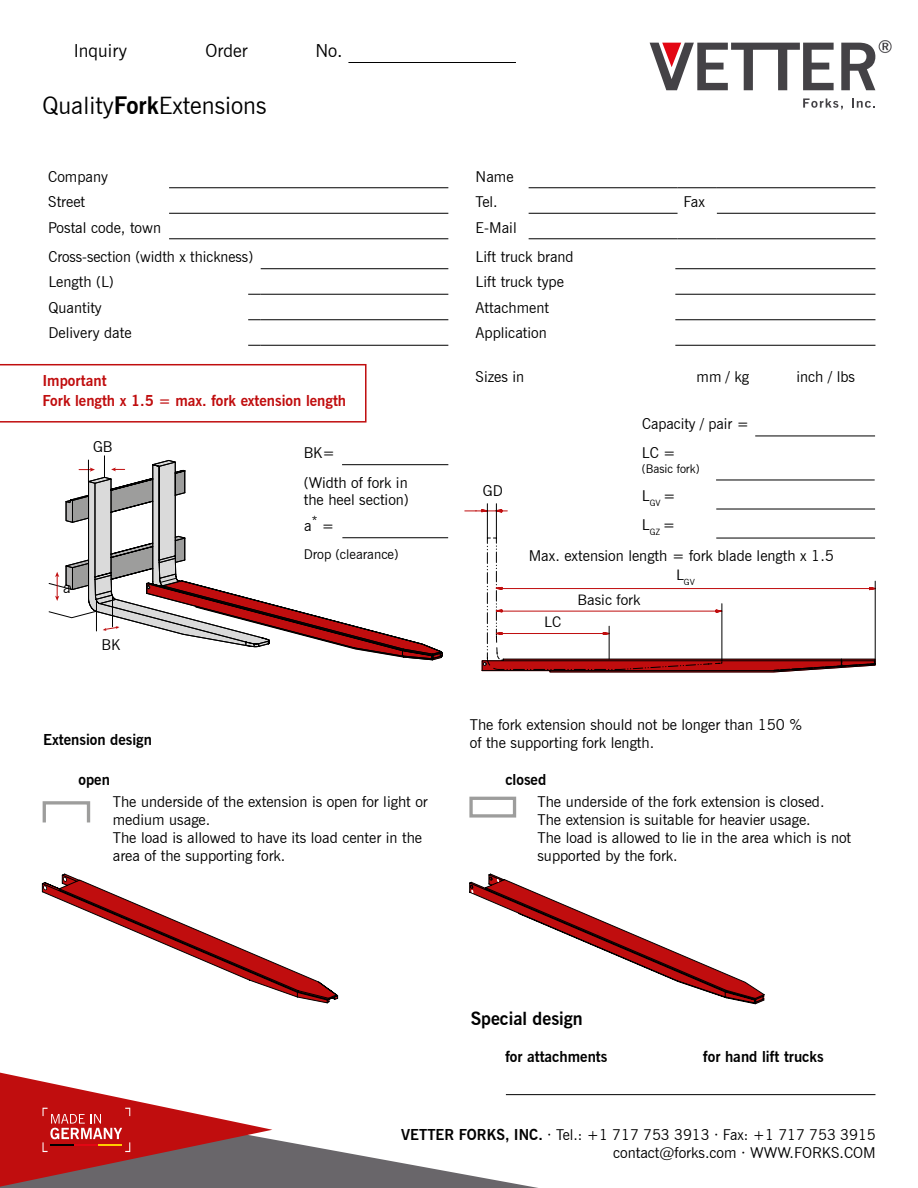
<style>
.page{position:relative;width:918px;height:1188px;background:#fff}
.page>*{position:absolute;margin:0;border:0;box-sizing:border-box;transform-origin:0 0}
.t1{font:24px "News Gothic BT";color:#000}
.t2{font:18px "News Gothic BT";color:#000}
.t3{font:700 18px "News Gothic BT";color:#000}
.t4{font:15px/18px "News Gothic BT";color:#000}
.t5{font:700 15px "News Gothic BT";color:#000}
.t6{font:700 15px "News Gothic BT";color:#c00d0e}
.t7{font:14.55px "News Gothic BT";color:#000}
.t8{font:13.5px "News Gothic BT";color:#000}
.t9{font:12px "News Gothic BT";color:#000}
.t10{font:8.55px "News Gothic BT";color:#000}
.s1{font-weight:700}
</style>
<div class="page">
<svg style="left:272px;top:1094px;width:604px;height:94px"></svg>
<svg style="left:0;top:1072px;width:272px;height:116px"></svg>
<hr style="left:50px;top:1144px;width:24px;height:2px;background:#000">
<hr style="left:75px;top:1144px;width:23px;height:2px;background:#e30613">
<hr style="left:99px;top:1144px;width:23px;height:2px;background:#fc0">
<hr style="left:348px;top:62px;width:168px;height:1px;background:#000">
<hr style="left:169px;top:187px;width:279px;height:1px;background:#000">
<hr style="left:169px;top:213px;width:279px;height:1px;background:#000">
<hr style="left:169px;top:238px;width:279px;height:1px;background:#000">
<hr style="left:529px;top:187px;width:149px;height:1px;background:#000">
<hr style="left:678px;top:187px;width:39px;height:1px;background:#000">
<hr style="left:717px;top:187px;width:158px;height:1px;background:#000">
<hr style="left:529px;top:213px;width:149px;height:1px;background:#000">
<hr style="left:529px;top:238px;width:149px;height:1px;background:#000">
<hr style="left:678px;top:238px;width:39px;height:1px;background:#000">
<hr style="left:717px;top:238px;width:158px;height:1px;background:#000">
<hr style="left:717px;top:213px;width:158px;height:1px;background:#000">
<hr style="left:675px;top:268px;width:200px;height:1px;background:#000">
<hr style="left:675px;top:294px;width:200px;height:1px;background:#000">
<hr style="left:675px;top:319px;width:200px;height:1px;background:#000">
<hr style="left:675px;top:345px;width:200px;height:1px;background:#000">
<hr style="left:261px;top:268px;width:187px;height:1px;background:#000">
<svg style="left:248px;top:294px;width:13px;height:1px"></svg>
<hr style="left:261px;top:294px;width:187px;height:1px;background:#000">
<svg style="left:248px;top:319px;width:13px;height:1px"></svg>
<hr style="left:261px;top:319px;width:187px;height:1px;background:#000">
<svg style="left:248px;top:345px;width:13px;height:1px"></svg>
<hr style="left:261px;top:345px;width:187px;height:1px;background:#000">
<svg style="left:803px;top:98px;width:40px;height:11px"></svg>
<svg style="left:852px;top:98px;width:23px;height:10px"></svg>
<svg style="left:841px;top:40px;width:51px;height:50px"></svg>
<svg style="left:650px;top:43px;width:184px;height:47px"></svg>
<div style="left:469px;top:797px;width:47px;height:21px;border:3px solid #9d9d9c"></div>
<div style="left:43px;top:801px;width:47px;height:23px;border:3px solid #9d9d9c"></div>
<hr style="left:755px;top:436px;width:120px;height:1px;background:#000">
<svg style="left:487px;top:635px;width:388px;height:24px"></svg>
<svg style="left:481px;top:659px;width:395px;height:14px;background:#8f2424"></svg>
<svg style="left:464px;top:509px;width:412px;height:126px"></svg>
<hr style="left:875px;top:581px;width:1px;height:78px;background:#000">
<hr style="left:722px;top:604px;width:1px;height:56px;background:#000">
<hr style="left:609px;top:626px;width:1px;height:33px;background:#000">
<hr style="left:496px;top:504px;width:1px;height:34px;background:#000">
<hr style="left:487px;top:504px;width:1px;height:34px;background:#000">
<hr style="left:716px;top:509px;width:159px;height:1px;background:#000">
<hr style="left:716px;top:538px;width:159px;height:1px;background:#000">
<hr style="left:716px;top:480px;width:159px;height:1px;background:#000">
<svg style="left:469px;top:873px;width:296px;height:132px"></svg>
<svg style="left:42px;top:873px;width:296px;height:130px"></svg>
<hr style="left:342px;top:464px;width:106px;height:1px;background:#000">
<hr style="left:342px;top:537px;width:106px;height:1px;background:#000">
<svg style="left:48px;top:455px;width:395px;height:206px"></svg>
<svg style="left:0;top:364px;width:367px;height:59px"></svg>
<hr style="left:506px;top:1094px;width:369px;height:1px;background:#000">
<p class="t2" style="left:74px;top:39px;width:55px">Inquiry</p>
<p class="t2" style="left:206px;top:39px;width:43px">Order</p>
<p class="t2" style="left:315px;top:39px;width:29px">No.</p>
<h1 class="t1" style="left:43px;top:91px;width:225px">Quality<span class="s1">Fork</span>Extensions</h1>
<p class="t4" style="left:48px;top:164px;width:114px;line-height:25.5px">Company<br>Street<br>Postal code, town</p>
<p class="t4" style="left:476px;top:164px;width:39px;line-height:25.5px">Name<br>Tel.</p>
<p class="t4" style="left:476px;top:213px;width:100px;line-height:29px">E-Mail<br>Lift truck brand</p>
<p class="t4" style="left:476px;top:269px;width:90px;line-height:25.5px">Lift truck type<br>Attachment<br>Application</p>
<p class="t4" style="left:48px;top:243px;width:206px;line-height:25.5px">Cross-section (width x thickness)<br>Length (L)<br>Quantity<br>Delivery date</p>
<p class="t4" style="left:684px;top:193px;width:23px">Fax</p>
<p class="t6" style="left:42px;top:372px;width:66px">Important</p>
<p class="t6" style="left:42px;top:392px;width:305px">Fork length x 1.5 = max. fork extension length</p>
<p class="t4" style="left:93px;top:437px;width:21px">GB</p>
<p class="t4" style="left:63px;top:578px;width:9px">a</p>
<p class="t4" style="left:101px;top:636px;width:20px">BK</p>
<p class="t5" style="left:43px;top:731px;width:110px">Extension design</p>
<p class="t5" style="left:79px;top:770px;width:33px">open</p>
<p class="t4" style="left:304px;top:437px;width:106px;line-height:30.6px">BK=<br>(Width of fork in</p>
<p class="t4" style="left:304px;top:486px;width:107px;line-height:26.2px">the heel section) a<sup>*</sup> =</p>
<p class="t8" style="left:304px;top:546px;width:96px">Drop (clearance)</p>
<p class="t4" style="left:113px;top:792px;width:316px">The underside of the extension is open for light or medium usage.<br>The load is allowed to have its load center in the area of the supporting fork.</p>
<p class="t4" style="left:476px;top:368px;width:50px">Sizes in</p>
<p class="t4" style="left:697px;top:368px;width:54px">mm / kg</p>
<p class="t4" style="left:797px;top:368px;width:60px">inch / lbs</p>
<p class="t4" style="left:642px;top:414px;width:108px">Capacity / pair =</p>
<p class="t4" style="left:483px;top:482px;width:22px">GD</p>
<p class="t4" style="left:642px;top:444px;width:35px">LC =</p>
<p class="t9" style="left:642px;top:461px;width:59px">(Basic fork)</p>
<p class="t4" style="left:642px;top:481px;width:35px;line-height:29.1px">L<sub>GV</sub> =<br>L<sub>GZ</sub> =</p>
<p class="t4" style="left:529px;top:546px;width:307px">Max. extension length = fork blade length x 1.5</p>
<p class="t7" style="left:544px;top:613px;width:18px">LC</p>
<p class="t7" style="left:578px;top:591px;width:64px">Basic fork</p>
<p class="t10" style="left:676px;top:577px;width:20px"><sup>L</sup>GV</p>
<p class="t4" style="left:470px;top:715px;width:334px">The fork extension should not be longer than 150 % of the supporting fork length.</p>
<p class="t5" style="left:505px;top:770px;width:42px">closed</p>
<p class="t4" style="left:537px;top:792px;width:315px">The underside of the fork extension is closed.<br>The extension is suitable for heavier usage.<br>The load is allowed to lie in the area which is not supported by the fork.</p>
<p class="t3" style="left:471px;top:1007px;width:114px">Special design</p>
<p class="t5" style="left:505px;top:1047px;width:104px">for attachments</p>
<p class="t5" style="left:703px;top:1047px;width:122px">for hand lift trucks</p>
<p class="t4" style="left:401px;top:1125px;width:476px;text-align:right"><span class="s1">VETTER FORKS, INC.</span> · Tel.: +1 717 753 3913 · Fax: +1 717 753 3915 contact@forks.com · WWW.FORKS.COM</p>
</div>
